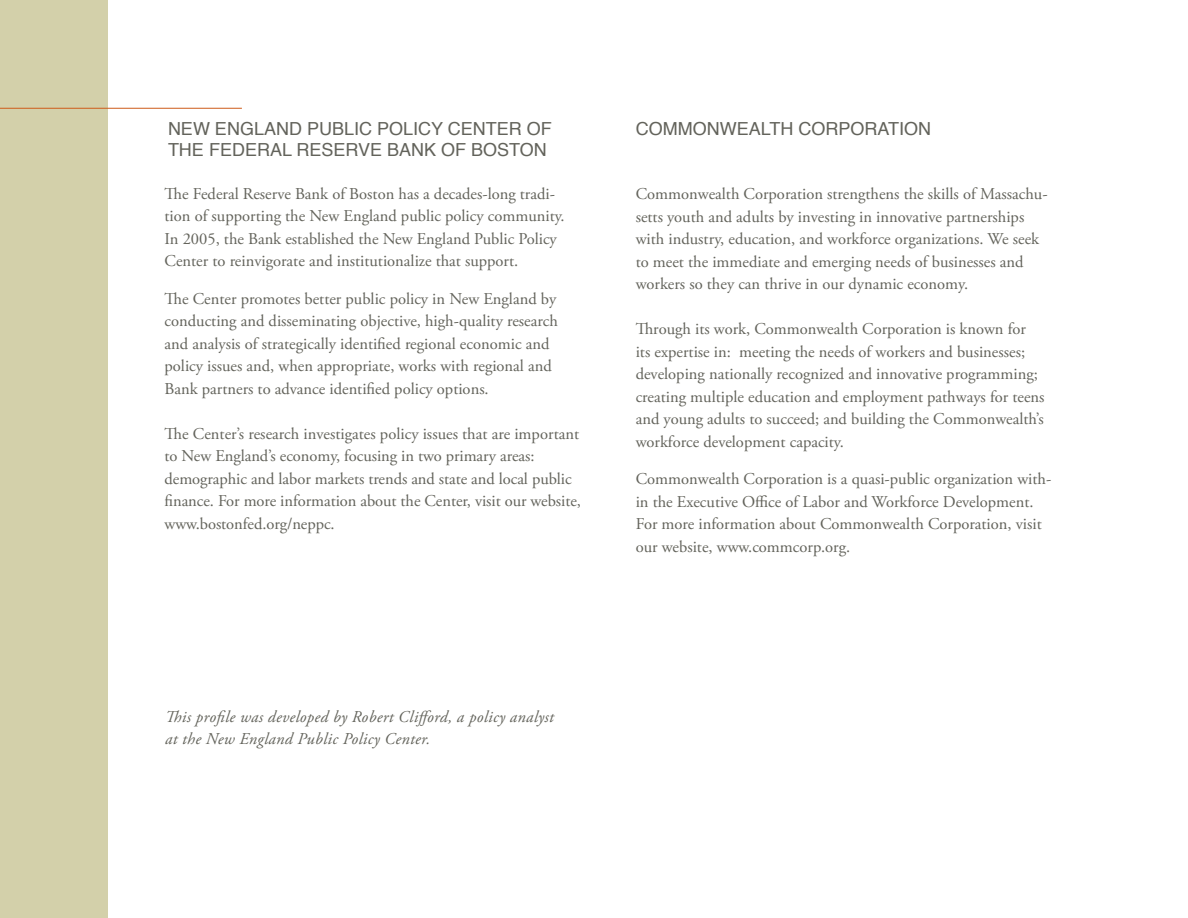
<style>
.page{position:relative;width:1188px;height:918px;background:#fff}
.page>*{position:absolute;margin:0;border:0;box-sizing:border-box;transform-origin:0 0}
.t1{font:18px "Helvetica";color:#63635b}
.t2{font:16.5px/22.5px "Adobe Garamond Pro";color:#63635b}
.t3{font:italic 16.5px/22.5px "Adobe Garamond Pro";letter-spacing:.02em;color:#63635b}
</style>
<div class="page">
<div style="left:0;top:0;width:108px;height:918px;background:#d3d0aa"></div>
<hr style="left:0;top:108px;width:242px;height:1px;background:#ce5b19">
<p class="t1" style="left:168px;top:117px;width:98px">NEW ENGLAN</p>
<p class="t1" style="left:289px;top:117px;width:54px">D PUBLIC</p>
<p class="t1" style="left:377px;top:117px;width:24px">POLIC</p>
<p class="t1" style="left:431px;top:117px;width:43px">Y CENTER</p>
<p class="t1" style="left:527px;top:117px;width:27px">OF</p>
<p class="t1" style="left:168px;top:138px;width:13px">THE</p>
<p class="t1" style="left:209px;top:138px;width:49px">FEDERAL</p>
<p class="t1" style="left:296px;top:138px;width:26px">RESER</p>
<p class="t1" style="left:358px;top:138px;width:139px">VE BAN K OF BOSTON</p>
<p class="t2" style="left:165px;top:183px;width:402px">The Federal Reserve Bank of Boston has a decades-long tradi&shy;tion of supporting the New England public policy community.<br>In 2005, the Bank established the New England Public Policy Center to reinvigorate and institutionalize that support.</p>
<p class="t2" style="left:165px;top:288px;width:395px">The Center promotes better public policy in New England by conducting and disseminating objective, high-quality research and analysis of strategically identified regional economic and policy issues and, when appropriate, works with regional and Bank partners to advance identified policy options.</p>
<p class="t2" style="left:165px;top:423px;width:418px">The Center’s research investigates policy issues that are important to New England’s economy, focusing in two primary areas: demographic and labor markets trends and state and local public finance. For more information about the Center, visit our website, www.bostonfed.org/neppc.</p>
<p class="t1" style="left:636px;top:117px;width:297px">COMMONWEALTH CORPORATION</p>
<p class="t2" style="left:636px;top:183px;width:413px">Commonwealth Corporation strengthens the skills of Massachu&shy;setts youth and adults by investing in innovative partnerships with industry, education, and workforce organizations. We seek to meet the immediate and emerging needs of businesses and workers so they can thrive in our dynamic economy.</p>
<p class="t2" style="left:636px;top:318px;width:410px">Through its work, Commonwealth Corporation is known for its expertise in: meeting the needs of workers and businesses; developing nationally recognized and innovative programming; creating multiple education and employment pathways for teens and young adults to succeed; and building the Commonwealth’s workforce development capacity.</p>
<p class="t2" style="left:636px;top:468px;width:417px">Commonwealth Corporation is a quasi-public organization with&shy;in the Executive Office of Labor and Workforce Development.<br>For more information about Commonwealth Corporation, visit our website, www.commcorp.org.</p>
<p class="t3" style="left:165px;top:706px;width:390px">This profile was developed by Robert Clifford, a policy analyst at the New England Public Policy Center.</p>
</div>
